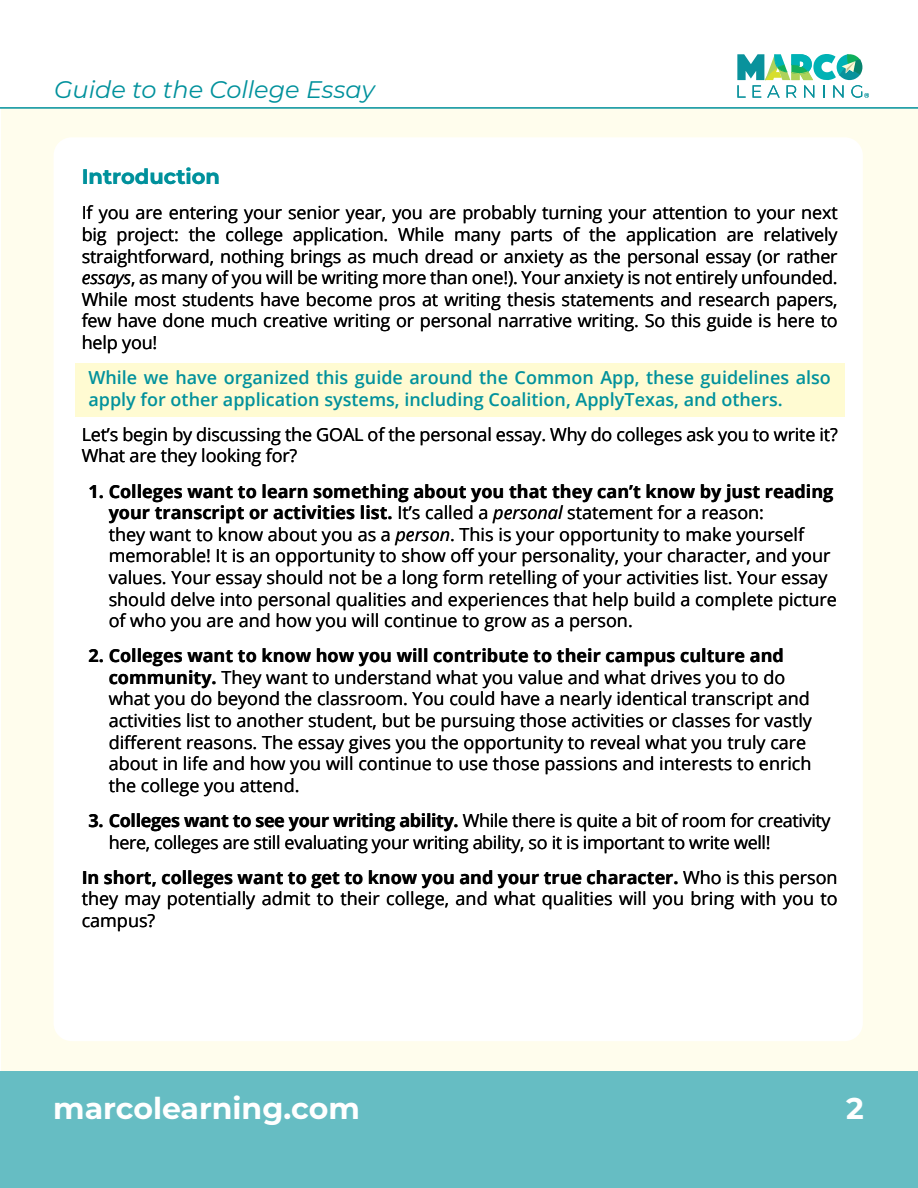
<style>
.page{position:relative;width:918px;height:1188px;background:#fff}
.page>*{position:absolute;margin:0;border:0;box-sizing:border-box;transform-origin:0 0}
.t1{font:700 30px "Montserrat";color:#fff}
.t2{font:italic 24px "Montserrat";color:#00919c}
.t3{font:700 21px "Montserrat";color:#00919c}
.t4{font:18px/21.6px "Open Sans";color:#000}
.t5{font:18px/21.6px "Open Sans";letter-spacing:-.02em;color:#000}
.t6{font:600 18px/21.6px "Open Sans";color:#00919c}
.s1{font-style:italic}
.s2{font-weight:700}
</style>
<div class="page">
<div style="left:1px;top:108px;width:917px;height:963px;background:#fffded"></div>
<svg style="left:737px;top:54px;width:132px;height:44px"></svg>
<hr style="left:0;top:107px;width:918px;height:2px;background:#00919c">
<div style="left:0;top:1071px;width:918px;height:117px;background:#66bdc3"></div>
<div style="left:54px;top:137px;width:809px;height:904px;background:#fff;border-radius:18px"></div>
<div style="left:75px;top:364px;width:769px;height:53px;background:#fffbd2"></div>
<h2 class="t2" style="left:54px;top:73px;width:322px">Guide to the College Essay</h2>
<p class="t3" style="left:82px;top:162px;width:140px">Introduction</p>
<p class="t4" style="left:82px;top:202px;width:758px;text-align:justify">If you are entering your senior year, you are probably turning your attention to your next big project: the college application. While many parts of the application are relatively straightforward, nothing brings as much dread or anxiety as the personal essay (or rather <span class="s1">essays</span>, as many of you will be writing more than one!). Your anxiety is not entirely unfounded.<br>While most students have become pros at writing thesis statements and research papers, few have done much creative writing or personal narrative writing. So this guide is here to help you!</p>
<p class="t6" style="left:88px;top:366px;width:744px">While we have organized this guide around the Common App, these guidelines also apply for other application systems, including Coalition, ApplyTexas, and others.</p>
<p class="t4" style="left:82px;top:423px;width:758px">Let’s begin by discussing the GOAL of the personal essay. Why do colleges ask you to write it?<br>What are they looking for?</p>
<p class="t4" style="left:109px;top:480px;width:730px;text-indent:-20px"><span class="s2">1. Colleges want to learn something about you that they can’t know by just reading your transcript or activities list.</span> It’s called a <span class="s1">personal</span> statement for a reason:<br>they want to know about you as a <span class="s1">person</span>. This is your opportunity to make yourself memorable! It is an opportunity to show off your personality, your character, and your values. Your essay should not be a long form retelling of your activities list. Your essay should delve into personal qualities and experiences that help build a complete picture of who you are and how you will continue to grow as a person.</p>
<p class="t4" style="left:109px;top:644px;width:705px;text-indent:-20px"><span class="s2">2. Colleges want to know how you will contribute to their campus culture and community.</span> They want to understand what you value and what drives you to do what you do beyond the classroom. You could have a nearly identical transcript and activities list to another student, but be pursuing those activities or classes for vastly different reasons. The essay gives you the opportunity to reveal what you truly care about in life and how you will continue to use those passions and interests to enrich the college you attend.</p>
<p class="t5" style="left:109px;top:809px;width:723px;text-indent:-20px"><span class="s2">3. Colleges want to see your writing ability.</span> While there is quite a bit of room for creativity here, colleges are still evaluating your writing ability, so it is important to write well!</p>
<p class="t4" style="left:82px;top:866px;width:758px;text-align:justify"><span class="s2">In short, colleges want to get to know you and your true character.</span> Who is this person they may potentially admit to their college, and what qualities will you bring with you to campus?</p>
<p class="t4" style="left:462px;top:545px;width:8px">f</p>
<p class="t4" style="left:124px;top:731px;width:8px">f</p>
<h1 class="t1" style="left:53px;top:1087px;width:308px">marcolearning.com</h1>
<h1 class="t1" style="left:846px;top:1087px;width:19px">2</h1>
</div>
